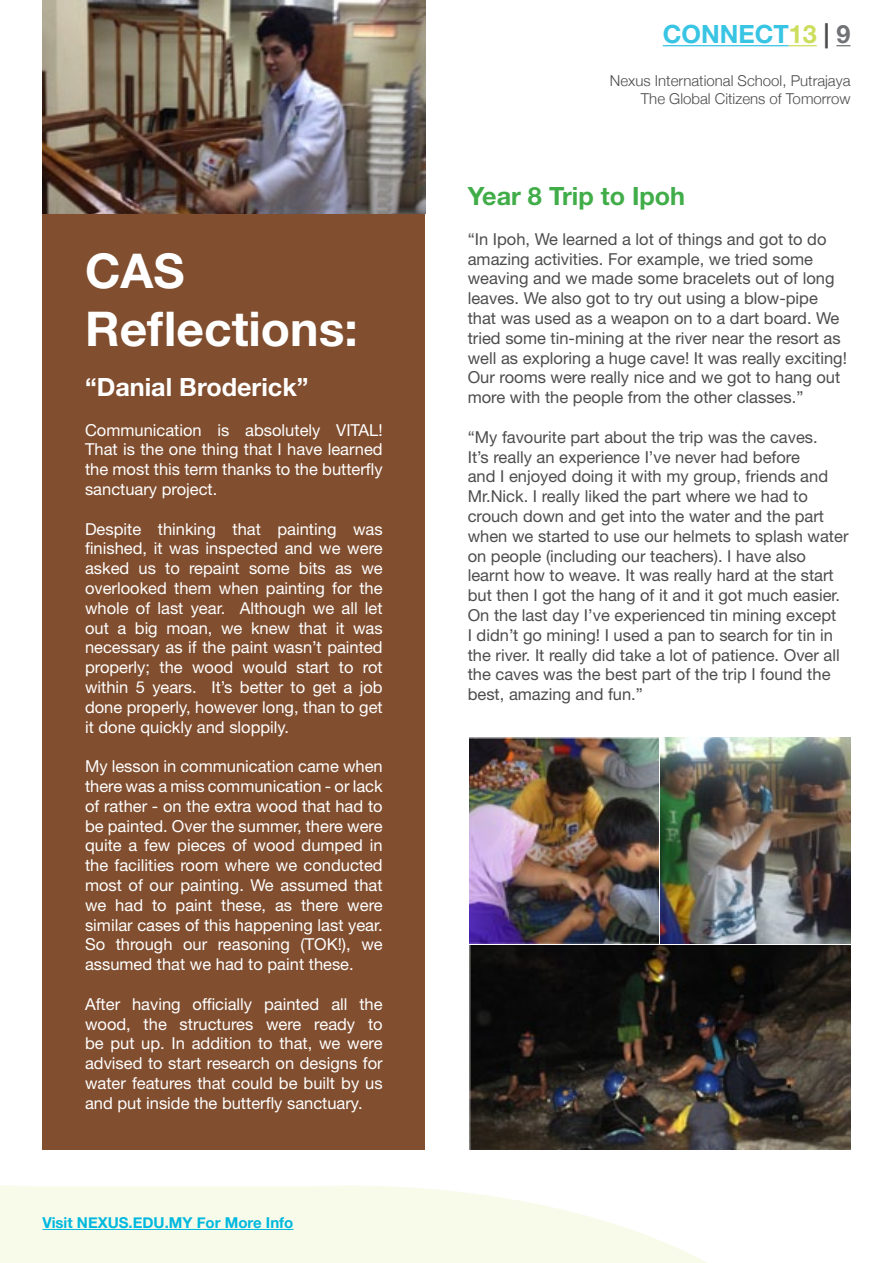
<style>
.page{position:relative;width:893px;height:1263px;background:#fff}
.page>*{position:absolute;margin:0;border:0;box-sizing:border-box;transform-origin:0 0}
.t1{font:700 48px/57.6px "Helvetica Neue LT Std";color:#fff}
.t2{font:700 25.2px "Helvetica Neue LT Std";color:#fff}
.t3{font:700 25.2px "Helvetica Neue LT Std";color:#41ad49}
.t4{font:700 25.2px "Helvetica Neue LT Std";color:#38c4e3}
.t5{font:16.5px/19.8px "Helvetica Neue LT Std";color:#fff;text-align:justify}
.t6{font:16.5px/19.8px "Helvetica Neue LT Std";color:#4d4d4f}
.t7{font:300 15px/18px "Helvetica Neue";color:#4d4d4f;text-align:right}
.t8{font:700 15px "Helvetica Neue";color:#00b8de}
.s1{color:#cdde5c}
.s2{color:#4d4d4f}
.s3{color:#717275}
</style>
<div class="page">
<svg style="left:0;top:1185px;width:707px;height:78px;fill:#f8fbea"></svg>
<hr style="left:43px;top:1229px;width:250px;height:1px;background:#00b8de">
<hr style="left:663px;top:45px;width:126px;height:1px;background:#38c4e3">
<svg style="left:789px;top:45px;width:28px;height:1px"></svg>
<svg style="left:836px;top:45px;width:14px;height:1px"></svg>
<div style="left:43px;top:213px;width:382px;height:936px;background:#814e2f"></div>
<img style="left:469px;top:738px;width:190px;height:206px">
<img style="left:661px;top:738px;width:189px;height:206px">
<img style="left:469px;top:946px;width:381px;height:203px">
<img style="left:43px;top:0;width:382px;height:213px">
<h1 class="t1" style="left:85px;top:241px;width:274px">CAS<br>Reflections:</h1>
<h2 class="t2" style="left:85px;top:371px;width:225px">“Danial Broderick”</h2>
<p class="t5" style="left:85px;top:420px;width:299px">Communication is absolutely VITAL!<br>That is the one thing that I have learned the most this term thanks to the butterfly sanctuary project.</p>
<p class="t5" style="left:85px;top:519px;width:299px">Despite thinking that painting was finished, it was inspected and we were asked us to repaint some bits as we overlooked them when painting for the whole of last year. Although we all let out a big moan, we knew that it was necessary as if the paint wasn’t painted properly; the wood would start to rot within 5 years. It’s better to get a job done properly, however long, than to get it done quickly and sloppily.</p>
<p class="t5" style="left:85px;top:756px;width:299px">My lesson in communication came when there was a miss communication - or lack of rather - on the extra wood that had to be painted. Over the summer, there were quite a few pieces of wood dumped in the facilities room where we conducted most of our painting. We assumed that we had to paint these, as there were similar cases of this happening last year.<br>So through our reasoning (TOK!), we assumed that we had to paint these.</p>
<p class="t5" style="left:85px;top:994px;width:299px">After having officially painted all the wood, the structures were ready to be put up. In addition to that, we were advised to start research on designs for water features that could be built by us and put inside the butterfly sanctuary.</p>
<p class="t8" style="left:43px;top:1211px;width:252px">Visit NEXUS.EDU.MY For More Info</p>
<h2 class="t4" style="left:663px;top:19px;width:189px">CONNECT<span class="s1">13</span> <span class="s2">|</span> <span class="s3">9</span></h2>
<p class="t7" style="left:610px;top:71px;width:242px">Nexus International School, Putrajaya<br>The Global Citizens of Tomorrow</p>
<h2 class="t3" style="left:468px;top:181px;width:219px">Year 8 Trip to Ipoh</h2>
<p class="t6" style="left:468px;top:229px;width:381px">“In Ipoh, We learned a lot of things and got to do amazing activities. For example, we tried some weaving and we made some bracelets out of long leaves. We also got to try out using a blow-pipe that was used as a weapon on to a dart board. We tried some tin-mining at the river near the resort as well as exploring a huge cave! It was really exciting!<br>Our rooms were really nice and we got to hang out more with the people from the other classes.”</p>
<p class="t6" style="left:468px;top:427px;width:382px">“My favourite part about the trip was the caves.<br>It’s really an experience I’ve never had before<br>and I enjoyed doing it with my group, friends and Mr.Nick. I really liked the part where we had to crouch down and get into the water and the part when we started to use our helmets to splash water on people (including our teachers). I have also learnt how to weave. It was really hard at the start but then I got the hang of it and it got much easier.<br>On the last day I’ve experienced tin mining except<br>I didn’t go mining! I used a pan to search for tin in the river. It really did take a lot of patience. Over all the caves was the best part of the trip I found the best, amazing and fun.”</p>
</div>
